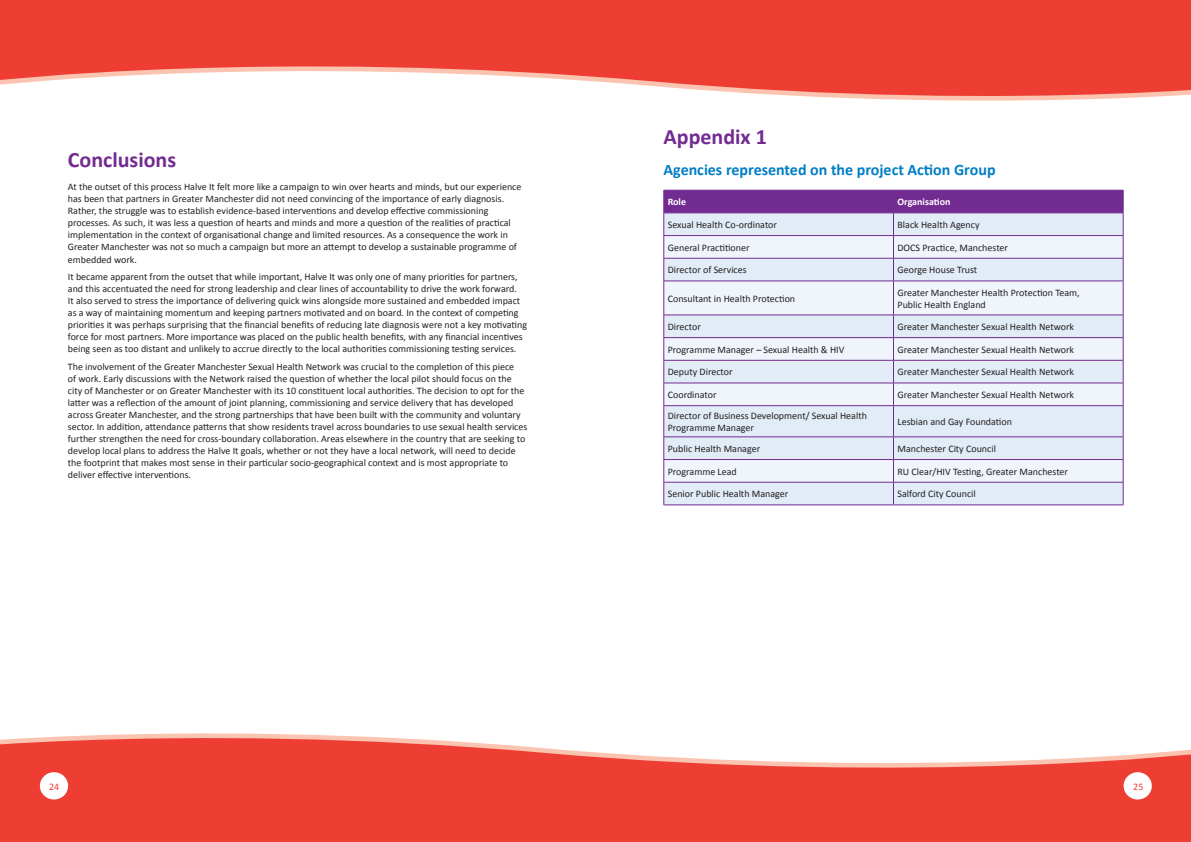
<style>
.page{position:relative;width:1191px;height:842px;background:#fff}
.page>*{position:absolute;margin:0;border:0;box-sizing:border-box;transform-origin:0 0}
.t1{font:700 22px "Calibri";color:#722b91}
.t2{font:700 16px "Calibri";color:#007ec5}
.t3{font:10px/12px "Calibri";color:#231f20}
.t4{font:700 10px "Calibri";color:#fff}
.t5{font:10px "Calibri";color:#ee3e34}
</style>
<div class="page">
<svg style="left:0;top:0;width:1191px;height:101px"></svg>
<svg style="left:0;top:733px;width:1191px;height:109px;background:#f15f56"></svg>
<div style="left:1123px;top:772px;width:28px;height:27px;background:#fff;border-radius:50%"></div>
<div style="left:40px;top:772px;width:28px;height:27px;background:#fff;border-radius:50%"></div>
<div style="left:664px;top:483px;width:459px;height:22px;background:#e1ecf7"></div>
<svg style="left:664px;top:282px;width:459px;height:200px;fill:#e1ecf7"></svg>
<svg style="left:663px;top:190px;width:461px;height:91px"></svg>
<hr style="left:663px;top:281px;width:230px;height:1px;background:#722b91">
<hr style="left:663px;top:281px;width:1px;height:34px;background:#722b91">
<hr style="left:893px;top:281px;width:230px;height:1px;background:#722b91">
<hr style="left:893px;top:281px;width:1px;height:34px;background:#722b91">
<hr style="left:1123px;top:281px;width:1px;height:34px;background:#722b91">
<hr style="left:663px;top:315px;width:230px;height:1px;background:#722b91">
<hr style="left:893px;top:315px;width:230px;height:1px;background:#722b91">
<hr style="left:663px;top:337px;width:230px;height:1px;background:#722b91">
<hr style="left:893px;top:337px;width:230px;height:1px;background:#722b91">
<hr style="left:663px;top:360px;width:230px;height:1px;background:#722b91">
<hr style="left:893px;top:360px;width:230px;height:1px;background:#722b91">
<hr style="left:663px;top:383px;width:230px;height:1px;background:#722b91">
<svg style="left:663px;top:315px;width:1px;height:90px"></svg>
<hr style="left:893px;top:383px;width:230px;height:1px;background:#722b91">
<svg style="left:893px;top:315px;width:1px;height:90px"></svg>
<svg style="left:1123px;top:315px;width:1px;height:90px"></svg>
<hr style="left:663px;top:405px;width:230px;height:1px;background:#722b91">
<hr style="left:663px;top:406px;width:1px;height:31px;background:#722b91">
<hr style="left:893px;top:405px;width:230px;height:1px;background:#722b91">
<hr style="left:893px;top:406px;width:1px;height:31px;background:#722b91">
<hr style="left:1123px;top:406px;width:1px;height:31px;background:#722b91">
<hr style="left:663px;top:437px;width:230px;height:1px;background:#722b91">
<hr style="left:893px;top:437px;width:230px;height:1px;background:#722b91">
<hr style="left:663px;top:459px;width:230px;height:1px;background:#722b91">
<hr style="left:893px;top:459px;width:230px;height:1px;background:#722b91">
<hr style="left:663px;top:482px;width:230px;height:1px;background:#722b91">
<svg style="left:663px;top:437px;width:1px;height:68px"></svg>
<hr style="left:893px;top:482px;width:230px;height:1px;background:#722b91">
<svg style="left:893px;top:437px;width:1px;height:68px"></svg>
<svg style="left:1123px;top:437px;width:1px;height:68px"></svg>
<hr style="left:663px;top:505px;width:230px;height:1px;background:#722b91">
<hr style="left:893px;top:505px;width:230px;height:1px;background:#722b91">
<h1 class="t1" style="left:68px;top:146px;width:110px">Conclusions</h1>
<p class="t3" style="left:68px;top:181px;width:455px">At the outset of this process Halve It felt more like a campaign to win over hearts and minds, but our experience has been that partners in Greater Manchester did not need convincing of the importance of early diagnosis.<br>Rather, the struggle was to establish evidence-based interventions and develop effective commissioning processes. As such, it was less a question of hearts and minds and more a question of the realities of practical implementation in the context of organisational change and limited resources. As a consequence the work in Greater Manchester was not so much a campaign but more an attempt to develop a sustainable programme of embedded work.</p>
<p class="t3" style="left:68px;top:271px;width:461px">It became apparent from the outset that while important, Halve It was only one of many priorities for partners, and this accentuated the need for strong leadership and clear lines of accountability to drive the work forward.<br>It also served to stress the importance of delivering quick wins alongside more sustained and embedded impact as a way of maintaining momentum and keeping partners motivated and on board. In the context of competing priorities it was perhaps surprising that the financial benefits of reducing late diagnosis were not a key motivating force for most partners. More importance was placed on the public health benefits, with any financial incentives being seen as too distant and unlikely to accrue directly to the local authorities commissioning testing services.</p>
<p class="t3" style="left:68px;top:361px;width:461px">The involvement of the Greater Manchester Sexual Health Network was crucial to the completion of this piece<br>of work. Early discussions with the Network raised the question of whether the local pilot should focus on the city of Manchester or on Greater Manchester with its 10 constituent local authorities. The decision to opt for the latter was a reflection of the amount of joint planning, commissioning and service delivery that has developed across Greater Manchester, and the strong partnerships that have been built with the community and voluntary sector. In addition, attendance patterns that show residents travel across boundaries to use sexual health services further strengthen the need for cross-boundary collaboration. Areas elsewhere in the country that are seeking to develop local plans to address the Halve It goals, whether or not they have a local network, will need to decide the footprint that makes most sense in their particular socio-geographical context and is most appropriate to deliver effective interventions.</p>
<h1 class="t1" style="left:663px;top:123px;width:105px">Appendix 1</h1>
<h2 class="t2" style="left:663px;top:159px;width:333px">Agencies represented on the project Action Group</h2>
<p class="t4" style="left:668px;top:196px;width:20px">Role</p>
<p class="t4" style="left:897px;top:196px;width:54px">Organisation</p>
<p class="t3" style="left:668px;top:219px;width:111px">Sexual Health Co-ordinator</p>
<p class="t3" style="left:897px;top:219px;width:84px">Black Health Agency</p>
<p class="t3" style="left:668px;top:241px;width:83px">General Practitioner</p>
<p class="t3" style="left:897px;top:241px;width:112px">DOCS Practice, Manchester</p>
<p class="t3" style="left:668px;top:264px;width:80px">Director of Services</p>
<p class="t3" style="left:897px;top:264px;width:81px">George House Trust</p>
<p class="t3" style="left:668px;top:292px;width:129px">Consultant in Health Protection</p>
<p class="t3" style="left:897px;top:286px;width:184px">Greater Manchester Health Protection Team,<br>Public Health England</p>
<p class="t3" style="left:668px;top:321px;width:35px">Director</p>
<p class="t3" style="left:897px;top:321px;width:178px">Greater Manchester Sexual Health Network</p>
<p class="t3" style="left:668px;top:343px;width:178px">Programme Manager – Sexual Health &amp; HIV</p>
<p class="t3" style="left:897px;top:343px;width:178px">Greater Manchester Sexual Health Network</p>
<p class="t3" style="left:668px;top:366px;width:66px">Deputy Director</p>
<p class="t3" style="left:897px;top:366px;width:178px">Greater Manchester Sexual Health Network</p>
<p class="t3" style="left:668px;top:389px;width:50px">Coordinator</p>
<p class="t3" style="left:897px;top:389px;width:178px">Greater Manchester Sexual Health Network</p>
<p class="t3" style="left:668px;top:410px;width:201px">Director of Business Development/ Sexual Health<br>Programme Manager</p>
<p class="t3" style="left:897px;top:416px;width:116px">Lesbian and Gay Foundation</p>
<p class="t3" style="left:668px;top:443px;width:94px">Public Health Manager</p>
<p class="t3" style="left:897px;top:443px;width:100px">Manchester City Council</p>
<p class="t3" style="left:668px;top:465px;width:70px">Programme Lead</p>
<p class="t3" style="left:897px;top:465px;width:172px">RU Clear/HIV Testing, Greater Manchester</p>
<p class="t3" style="left:668px;top:488px;width:122px">Senior Public Health Manager</p>
<p class="t3" style="left:897px;top:488px;width:80px">Salford City Council</p>
<p class="t5" style="left:49px;top:780px;width:12px">24</p>
<p class="t5" style="left:1133px;top:780px;width:12px">25</p>
</div>
